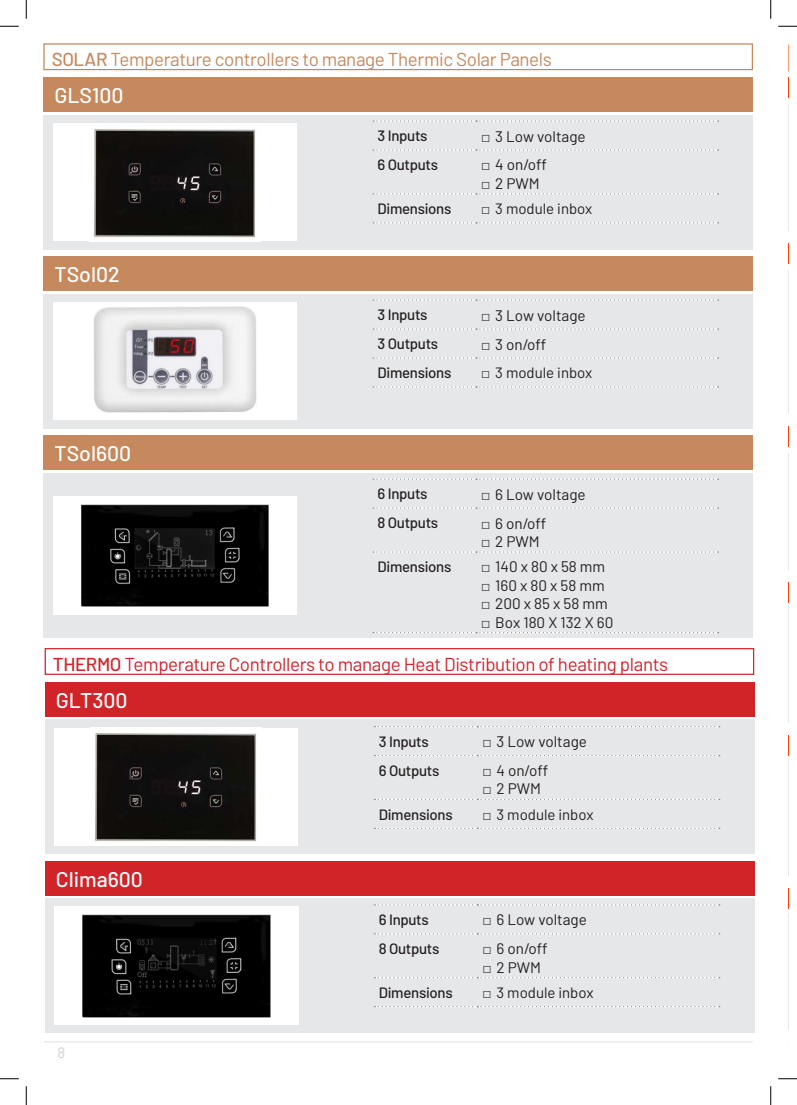
<style>
.page{position:relative;width:797px;height:1105px;background:#fff}
.page>*{position:absolute;margin:0;border:0;box-sizing:border-box;transform-origin:0 0}
.titolo_prodotto{font:500 21.25px "Barlow";color:#fff}
.titoletto_tabella{font:18.75px "Barlow";letter-spacing:-.02em;color:#d12429}
.titoletto_tabella-2{font:18.75px "Barlow";letter-spacing:-.02em;color:#c5895d}
.t1{font:15.25px "Barlow";color:#231f20}
.titoletto_tabella-3{font:500 15px "Barlow";letter-spacing:-.02em;color:#231f20}
.t2{font:15px "Barlow";color:#231f20}
.t3{font:15px "Barlow";color:#d1d2d4}
.s1{font-weight:500}
.s2{font-family:"Arial"}
</style>
<div class="page">
<hr style="left:44px;top:1041px;width:709px;height:1px;background:#e6e7e9">
<div style="left:43px;top:43px;width:710px;height:27px;border:1px solid #c5895d"></div>
<div style="left:45px;top:648px;width:709px;height:27px;border:1px solid #d12429"></div>
<div style="left:44px;top:77px;width:709px;height:35px;background:#c5895d"></div>
<div style="left:44px;top:115px;width:709px;height:134px;background:#e6e7e9"></div>
<div style="left:53px;top:123px;width:244px;height:118px;background:#fff"></div>
<img style="left:94px;top:129px;width:162px;height:110px">
<svg style="left:373px;top:120px;width:345px;height:2px"></svg>
<svg style="left:373px;top:149px;width:345px;height:2px"></svg>
<svg style="left:373px;top:193px;width:345px;height:2px"></svg>
<svg style="left:373px;top:222px;width:345px;height:1px"></svg>
<div style="left:45px;top:682px;width:709px;height:34px;background:#d12429"></div>
<div style="left:45px;top:720px;width:709px;height:134px;background:#e6e7e9"></div>
<div style="left:54px;top:728px;width:244px;height:118px;background:#fff"></div>
<img style="left:95px;top:733px;width:162px;height:110px">
<svg style="left:374px;top:726px;width:345px;height:1px"></svg>
<svg style="left:374px;top:755px;width:345px;height:1px"></svg>
<svg style="left:374px;top:799px;width:345px;height:1px"></svg>
<svg style="left:374px;top:828px;width:345px;height:1px"></svg>
<div style="left:44px;top:256px;width:709px;height:35px;background:#c5895d"></div>
<div style="left:44px;top:294px;width:709px;height:134px;background:#e6e7e9"></div>
<div style="left:53px;top:302px;width:244px;height:118px;background:#fff"></div>
<img style="left:94px;top:306px;width:163px;height:107px">
<svg style="left:373px;top:300px;width:345px;height:1px"></svg>
<svg style="left:373px;top:328px;width:345px;height:2px"></svg>
<svg style="left:373px;top:357px;width:345px;height:2px"></svg>
<svg style="left:373px;top:386px;width:345px;height:2px"></svg>
<div style="left:45px;top:861px;width:709px;height:34px;background:#d12429"></div>
<div style="left:45px;top:899px;width:709px;height:134px;background:#e6e7e9"></div>
<img style="left:54px;top:907px;width:244px;height:118px">
<svg style="left:374px;top:904px;width:345px;height:1px"></svg>
<svg style="left:374px;top:933px;width:345px;height:1px"></svg>
<svg style="left:374px;top:977px;width:345px;height:1px"></svg>
<svg style="left:374px;top:1006px;width:345px;height:1px"></svg>
<div style="left:44px;top:435px;width:709px;height:35px;background:#c5895d"></div>
<div style="left:44px;top:473px;width:709px;height:164px;background:#e6e7e9"></div>
<img style="left:53px;top:496px;width:244px;height:118px">
<svg style="left:373px;top:479px;width:345px;height:1px"></svg>
<svg style="left:373px;top:507px;width:345px;height:2px"></svg>
<svg style="left:373px;top:551px;width:345px;height:2px"></svg>
<svg style="left:373px;top:632px;width:345px;height:1px"></svg>
<svg style="left:788px;top:244px;width:1px;height:20px"></svg>
<hr style="left:788px;top:270px;width:1px;height:143px;background:#e6e7e9">
<hr style="left:788px;top:104px;width:1px;height:127px;background:#e6e7e9">
<svg style="left:788px;top:77px;width:1px;height:21px"></svg>
<svg style="left:788px;top:582px;width:1px;height:20px"></svg>
<hr style="left:788px;top:606px;width:1px;height:117px;background:#e6e7e9">
<svg style="left:788px;top:45px;width:1px;height:26px"></svg>
<svg style="left:788px;top:426px;width:1px;height:20px"></svg>
<hr style="left:788px;top:453px;width:1px;height:117px;background:#e6e7e9">
<svg style="left:788px;top:735px;width:1px;height:21px"></svg>
<hr style="left:788px;top:759px;width:1px;height:117px;background:#e6e7e9">
<svg style="left:788px;top:889px;width:1px;height:20px"></svg>
<hr style="left:788px;top:913px;width:1px;height:116px;background:#e6e7e9">
<svg style="left:0;top:25px;width:19px;height:2px"></svg>
<svg style="left:778px;top:25px;width:19px;height:2px"></svg>
<svg style="left:0;top:1078px;width:19px;height:1px"></svg>
<svg style="left:778px;top:1078px;width:19px;height:1px"></svg>
<svg style="left:25px;top:0;width:2px;height:19px"></svg>
<svg style="left:25px;top:1086px;width:2px;height:19px"></svg>
<svg style="left:770px;top:0;width:1px;height:19px"></svg>
<svg style="left:770px;top:1086px;width:1px;height:19px"></svg>
<p class="titoletto_tabella-2" style="left:52px;top:48px;width:502px"><span class="s1">SOLAR</span> Temperature controllers to manage Thermic Solar Panels</p>
<p class="titolo_prodotto" style="left:55px;top:82px;width:70px">GLS100</p>
<p class="titolo_prodotto" style="left:55px;top:261px;width:67px">TSol02</p>
<p class="titolo_prodotto" style="left:55px;top:441px;width:78px">TSol600</p>
<p class="titoletto_tabella-3" style="left:377px;top:127px;width:52px">3 Inputs</p>
<p class="t1" style="left:481px;top:127px;width:106px"><span class="s2">□</span> 3 Low voltage</p>
<p class="titoletto_tabella-3" style="left:377px;top:155px;width:62px">6 Outputs</p>
<p class="t1" style="left:481px;top:155px;width:67px"><span class="s2">□</span> 4 on/off</p>
<p class="t1" style="left:481px;top:174px;width:60px"><span class="s2">□</span> 2 PWM</p>
<p class="titoletto_tabella-3" style="left:377px;top:199px;width:75px">Dimensions</p>
<p class="t2" style="left:481px;top:199px;width:113px"><span class="s2">□</span> 3 module inbox</p>
<p class="titoletto_tabella-3" style="left:377px;top:306px;width:52px">3 Inputs</p>
<p class="t1" style="left:481px;top:306px;width:106px"><span class="s2">□</span> 3 Low voltage</p>
<p class="titoletto_tabella-3" style="left:377px;top:334px;width:62px">3 Outputs</p>
<p class="t1" style="left:481px;top:335px;width:67px"><span class="s2">□</span> 3 on/off</p>
<p class="titoletto_tabella-3" style="left:377px;top:363px;width:75px">Dimensions</p>
<p class="t2" style="left:481px;top:363px;width:113px"><span class="s2">□</span> 3 module inbox</p>
<p class="titoletto_tabella-3" style="left:377px;top:485px;width:51px">6 Inputs</p>
<p class="t1" style="left:481px;top:485px;width:106px"><span class="s2">□</span> 6 Low voltage</p>
<p class="titoletto_tabella-3" style="left:377px;top:514px;width:62px">8 Outputs</p>
<p class="t1" style="left:481px;top:514px;width:67px"><span class="s2">□</span> 6 on/off</p>
<p class="t1" style="left:481px;top:532px;width:60px"><span class="s2">□</span> 2 PWM</p>
<p class="titoletto_tabella-3" style="left:377px;top:557px;width:75px">Dimensions</p>
<p class="t1" style="left:481px;top:557px;width:126px"><span class="s2">□</span> 140 x 80 x 58 mm</p>
<p class="t1" style="left:481px;top:576px;width:125px"><span class="s2">□</span> 160 x 80 x 58 mm</p>
<p class="t1" style="left:481px;top:594px;width:128px"><span class="s2">□</span> 200 x 85 x 58 mm</p>
<p class="t1" style="left:481px;top:613px;width:134px"><span class="s2">□</span> Box 180 X 132 X 60</p>
<p class="titoletto_tabella" style="left:53px;top:652px;width:616px"><span class="s1">THERMO</span> Temperature Controllers to manage Heat Distribution of heating plants</p>
<p class="titolo_prodotto" style="left:56px;top:687px;width:73px">GLT300</p>
<p class="titolo_prodotto" style="left:56px;top:866px;width:88px">Clima600</p>
<p class="t3" style="left:57px;top:1043px;width:9px">8</p>
<p class="titoletto_tabella-3" style="left:379px;top:732px;width:52px">3 Inputs</p>
<p class="t1" style="left:482px;top:732px;width:106px"><span class="s2">□</span> 3 Low voltage</p>
<p class="titoletto_tabella-3" style="left:379px;top:761px;width:62px">6 Outputs</p>
<p class="t1" style="left:482px;top:761px;width:67px"><span class="s2">□</span> 4 on/off</p>
<p class="t1" style="left:482px;top:779px;width:60px"><span class="s2">□</span> 2 PWM</p>
<p class="titoletto_tabella-3" style="left:379px;top:805px;width:75px">Dimensions</p>
<p class="t2" style="left:482px;top:805px;width:113px"><span class="s2">□</span> 3 module inbox</p>
<p class="titoletto_tabella-3" style="left:379px;top:910px;width:51px">6 Inputs</p>
<p class="t1" style="left:482px;top:910px;width:106px"><span class="s2">□</span> 6 Low voltage</p>
<p class="titoletto_tabella-3" style="left:379px;top:939px;width:62px">8 Outputs</p>
<p class="t1" style="left:482px;top:939px;width:67px"><span class="s2">□</span> 6 on/off</p>
<p class="t1" style="left:482px;top:958px;width:60px"><span class="s2">□</span> 2 PWM</p>
<p class="titoletto_tabella-3" style="left:379px;top:983px;width:75px">Dimensions</p>
<p class="t2" style="left:482px;top:983px;width:113px"><span class="s2">□</span> 3 module inbox</p>
</div>
